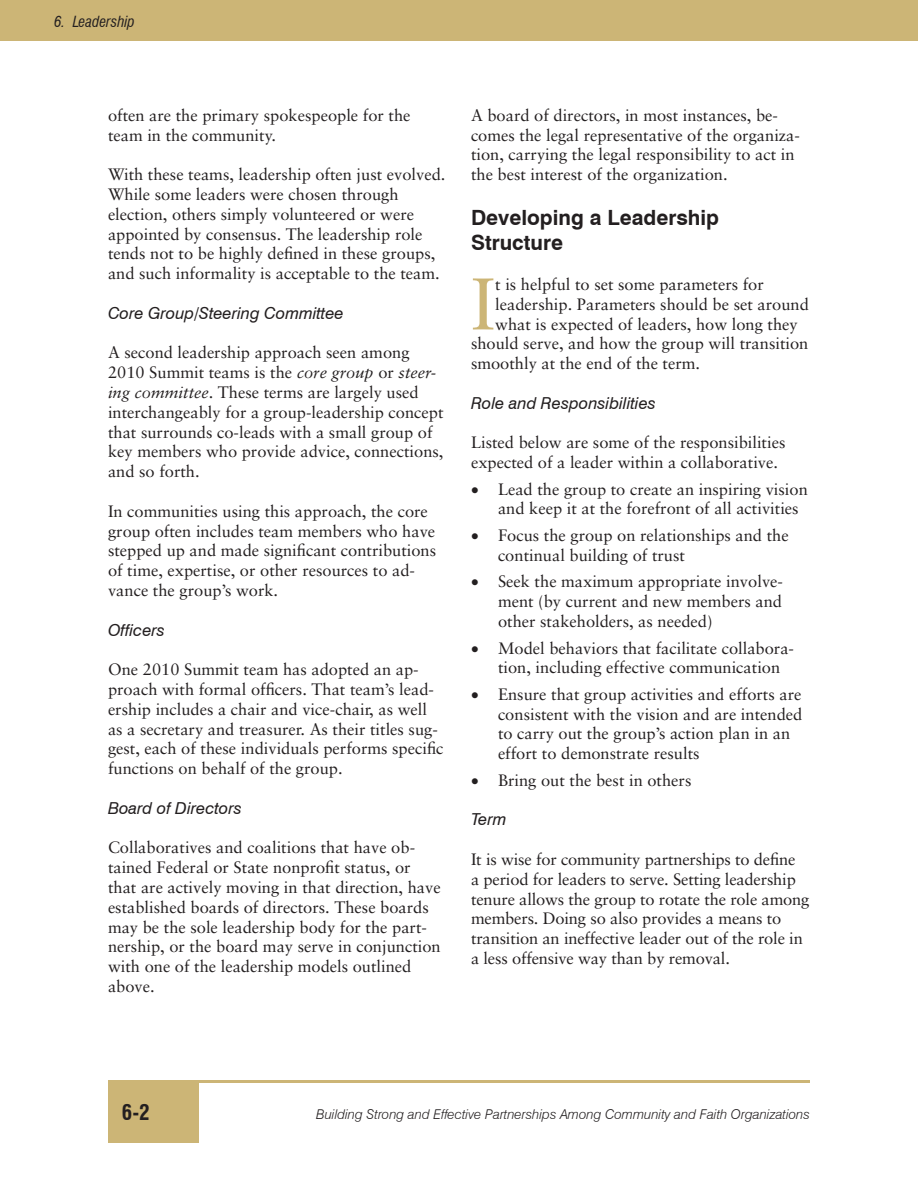
<style>
.page{position:relative;width:918px;height:1188px;background:#fff}
.page>*{position:absolute;margin:0;border:0;box-sizing:border-box;transform-origin:0 0}
.t1{font:73.2px "Sabon";color:#ccb576}
.t2{font:700 21px/25.2px "Swiss 721 BT";color:#231f20}
.t3{font:700 condensed 21px "Swiss 721 BT";color:#231f20}
.t4{font:16.5px/19.8px "Sabon";color:#231f20}
.t5{font:italic 16.5px "Swiss 721 BT";color:#231f20}
.t6{font:italic condensed 15px "Swiss 721 BT";color:#231f20}
.t7{font:italic 300 13.5px "Swiss 721 BT";color:#231f20}
.s1{font-style:italic}
</style>
<div class="page">
<hr style="left:108px;top:1080px;width:702px;height:3px;background:#ccb576">
<div style="left:108px;top:1080px;width:91px;height:63px;background:#ccb576"></div>
<div style="left:0;top:0;width:918px;height:40px;background:#ccb576"></div>
<p class="t6" style="left:54px;top:13px;width:82px">6. Leadership</p>
<p class="t4" style="left:108px;top:105px;width:304px">often are the primary spokespeople for the team in the community.</p>
<p class="t4" style="left:108px;top:164px;width:339px">With these teams, leadership often just evolved.<br>While some leaders were chosen through election, others simply volunteered or were appointed by consensus. The leadership role tends not to be highly defined in these groups, and such informality is acceptable to the team.</p>
<p class="t5" style="left:108px;top:303px;width:237px">Core Group/Steering Committee</p>
<p class="t4" style="left:108px;top:343px;width:337px">A second leadership approach seen among 2010 Summit teams is the <span class="s1">core group</span> or <span class="s1">steer&shy;ing committee</span>. These terms are largely used interchangeably for a group-leadership concept that surrounds co-leads with a small group of key members who provide advice, connections, and so forth.</p>
<p class="t4" style="left:108px;top:501px;width:330px">In communities using this approach, the core group often includes team members who have stepped up and made significant contributions of time, expertise, or other resources to ad&shy;vance the group’s work.</p>
<p class="t5" style="left:108px;top:620px;width:59px">Officers</p>
<p class="t4" style="left:108px;top:659px;width:337px">One 2010 Summit team has adopted an ap&shy;proach with formal officers. That team’s lead&shy;ership includes a chair and vice-chair, as well as a secretary and treasurer. As their titles sug&shy;gest, each of these individuals performs specific functions on behalf of the group.</p>
<p class="t5" style="left:108px;top:798px;width:135px">Board of Directors</p>
<p class="t4" style="left:108px;top:838px;width:334px">Collaboratives and coalitions that have ob&shy;tained Federal or State nonprofit status, or that are actively moving in that direction, have established boards of directors. These boards may be the sole leadership body for the part&shy;nership, or the board may serve in conjunction with one of the leadership models outlined above.</p>
<p class="t4" style="left:471px;top:105px;width:331px">A board of directors, in most instances, be&shy;comes the legal representative of the organiza&shy;tion, carrying the legal responsibility to act in the best interest of the organization.</p>
<h3 class="t2" style="left:471px;top:205px;width:250px">Developing a Leadership<br>Structure</h3>
<p class="t1" style="left:471px;top:260px;width:26px">I</p>
<p class="t4" style="left:495px;top:274px;width:270px">t is helpful to set some parameters for</p>
<p class="t4" style="left:495px;top:294px;width:315px">leadership. Parameters should be set around</p>
<p class="t4" style="left:495px;top:314px;width:304px">what is expected of leaders, how long they</p>
<p class="t4" style="left:471px;top:334px;width:339px">should serve, and how the group will transition</p>
<p class="t4" style="left:471px;top:353px;width:231px">smoothly at the end of the term.</p>
<p class="t5" style="left:471px;top:393px;width:186px">Role and Responsibilities</p>
<p class="t4" style="left:471px;top:433px;width:316px">Listed below are some of the responsibilities expected of a leader within a collaborative.</p>
<p class="t4" style="left:498px;top:479px;width:311px;text-indent:-27px">• Lead the group to create an inspiring vision and keep it at the forefront of all activities</p>
<p class="t4" style="left:498px;top:525px;width:292px;text-indent:-27px">• Focus the group on relationships and the continual building of trust</p>
<p class="t4" style="left:498px;top:572px;width:287px;text-align:justify;text-indent:-27px">• Seek the maximum appropriate involve&shy;ment (by current and new members and other stakeholders, as needed)</p>
<p class="t4" style="left:498px;top:638px;width:298px;text-indent:-27px">• Model behaviors that facilitate collabora&shy;tion, including effective communication</p>
<p class="t4" style="left:498px;top:684px;width:306px;text-indent:-27px">• Ensure that group activities and efforts are consistent with the vision and are intended to carry out the group’s action plan in an effort to demonstrate results</p>
<p class="t4" style="left:471px;top:770px;width:222px">• Bring out the best in others</p>
<p class="t5" style="left:471px;top:810px;width:37px">Term</p>
<p class="t4" style="left:471px;top:849px;width:340px">It is wise for community partnerships to define<br>a period for leaders to serve. Setting leadership tenure allows the group to rotate the role among members. Doing so also provides a means to transition an ineffective leader out of the role in a less offensive way than by removal.</p>
<p class="t3" style="left:122px;top:1100px;width:29px">6-2</p>
<p class="t7" style="left:316px;top:1106px;width:495px">Building Strong and Effective Partnerships Among Community and Faith Organizations</p>
</div>
